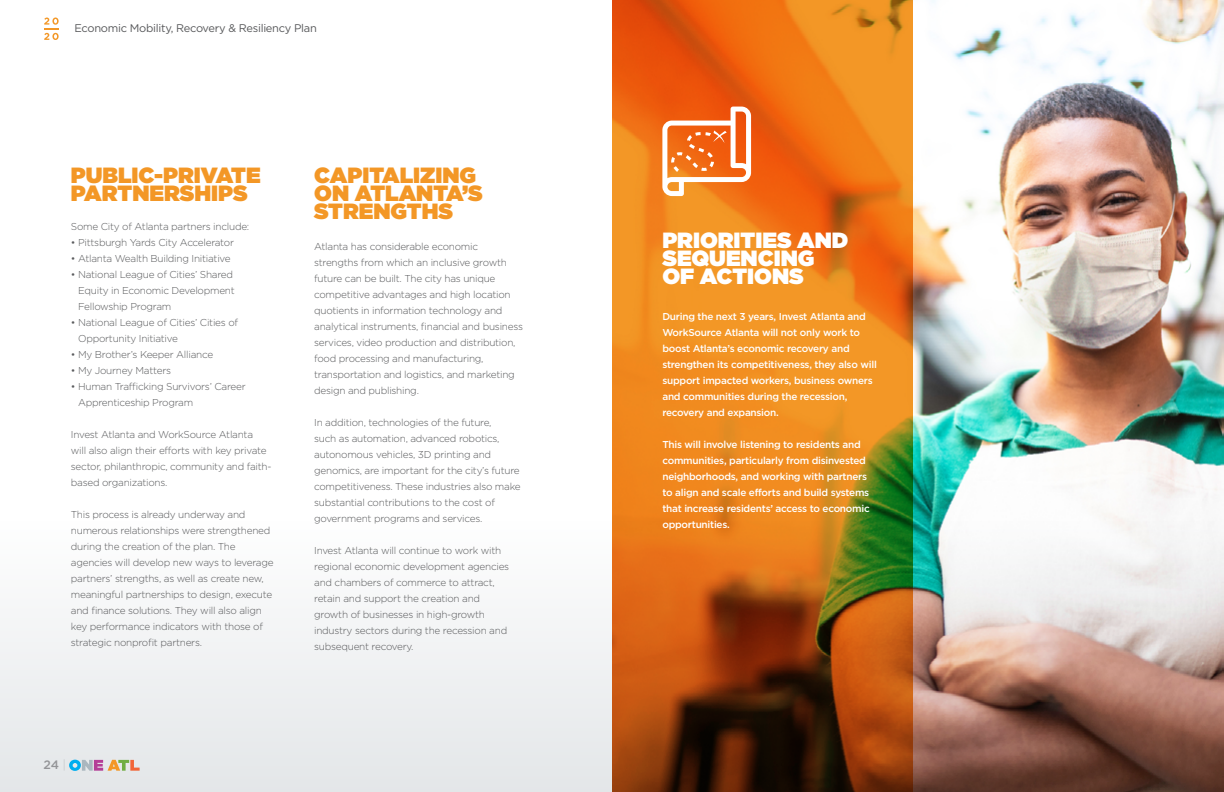
<style>
.page{position:relative;width:1224px;height:792px;background:#fff}
.page>*{position:absolute;margin:0;border:0;box-sizing:border-box;transform-origin:0 0}
.t1{font:900 22px/18px "Gotham";color:#f39726}
.t2{font:900 22px/18px "Gotham";color:#fff}
.t3{font:500 12.2px "Gotham";color:#949598}
.t4{font:11.1px "Gotham";letter-spacing:-.025em;color:#58595b}
.t5{font:300 10px/16px "Gotham";letter-spacing:-.025em;color:#58595b}
.t6{font:500 10px/16px "Gotham";letter-spacing:-.025em;color:#fff}
.s1{font-weight:100}
</style>
<div class="page">
<div style="left:0;top:521px;width:612px;height:271px;background:linear-gradient(to right,#f1f2f3,#f1f2f3)"></div>
<img style="left:913px;top:0;width:311px;height:792px">
<svg style="left:612px;top:0;width:301px;height:792px;background:#c96d17"></svg>
<svg style="left:44px;top:18px;width:15px;height:22px"></svg>
<svg style="left:69px;top:760px;width:71px;height:11px"></svg>
<svg style="left:662px;top:107px;width:89px;height:89px"></svg>
<p class="t4" style="left:74px;top:22px;width:244px">Economic Mobility, Recovery &amp; Resiliency Plan</p>
<h1 class="t1" style="left:71px;top:166px;width:191px">PUBLIC-PRIVATE<br>PARTNERSHIPS</h1>
<p class="t5" style="left:71px;top:218px;width:180px">Some City of Atlanta partners include:</p>
<p class="t5" style="left:71px;top:234px;width:165px">• Pittsburgh Yards City Accelerator</p>
<p class="t5" style="left:71px;top:250px;width:161px">• Atlanta Wealth Building Initiative</p>
<p class="t5" style="left:78px;top:266px;width:158px;text-indent:-7px">• National League of Cities’ Shared<br>Equity in Economic Development<br>Fellowship Program</p>
<p class="t5" style="left:78px;top:314px;width:162px;text-indent:-7px">• National League of Cities’ Cities of<br>Opportunity Initiative</p>
<p class="t5" style="left:71px;top:346px;width:144px">• My Brother’s Keeper Alliance</p>
<p class="t5" style="left:71px;top:362px;width:102px">• My Journey Matters</p>
<p class="t5" style="left:78px;top:378px;width:169px;text-indent:-7px">• Human Trafficking Survivors’ Career<br>Apprenticeship Program</p>
<p class="t5" style="left:71px;top:426px;width:202px">Invest Atlanta and WorkSource Atlanta<br>will also align their efforts with key private sector, philanthropic, community and faith&shy;based organizations.</p>
<p class="t5" style="left:71px;top:506px;width:204px">This process is already underway and numerous relationships were strengthened during the creation of the plan. The agencies will develop new ways to leverage partners’ strengths, as well as create new, meaningful partnerships to design, execute and finance solutions. They will also align key performance indicators with those of strategic nonprofit partners.</p>
<h1 class="t1" style="left:314px;top:166px;width:170px">CAPITALIZING<br>ON ATLANTA’S<br>STRENGTHS</h1>
<p class="t5" style="left:314px;top:239px;width:210px">Atlanta has considerable economic strengths from which an inclusive growth future can be built. The city has unique competitive advantages and high location quotients in information technology and analytical instruments, financial and business services, video production and distribution, food processing and manufacturing, transportation and logistics, and marketing design and publishing.</p>
<p class="t5" style="left:314px;top:415px;width:208px">In addition, technologies of the future,<br>such as automation, advanced robotics, autonomous vehicles, 3D printing and genomics, are important for the city’s future competitiveness. These industries also make substantial contributions to the cost of government programs and services.</p>
<p class="t5" style="left:314px;top:543px;width:197px">Invest Atlanta will continue to work with regional economic development agencies and chambers of commerce to attract, retain and support the creation and growth of businesses in high-growth industry sectors during the recession and subsequent recovery.</p>
<p class="t3" style="left:44px;top:758px;width:24px">24 <span class="s1">|</span></p>
<h1 class="t2" style="left:662px;top:231px;width:186px">PRIORITIES AND<br>SEQUENCING<br>OF ACTIONS</h1>
<p class="t6" style="left:662px;top:308px;width:216px">During the next 3 years, Invest Atlanta and WorkSource Atlanta will not only work to boost Atlanta’s economic recovery and strengthen its competitiveness, they also will support impacted workers, business owners and communities during the recession, recovery and expansion.</p>
<p class="t6" style="left:662px;top:436px;width:209px">This will involve listening to residents and communities, particularly from disinvested neighborhoods, and working with partners to align and scale efforts and build systems that increase residents’ access to economic opportunities.</p>
</div>
